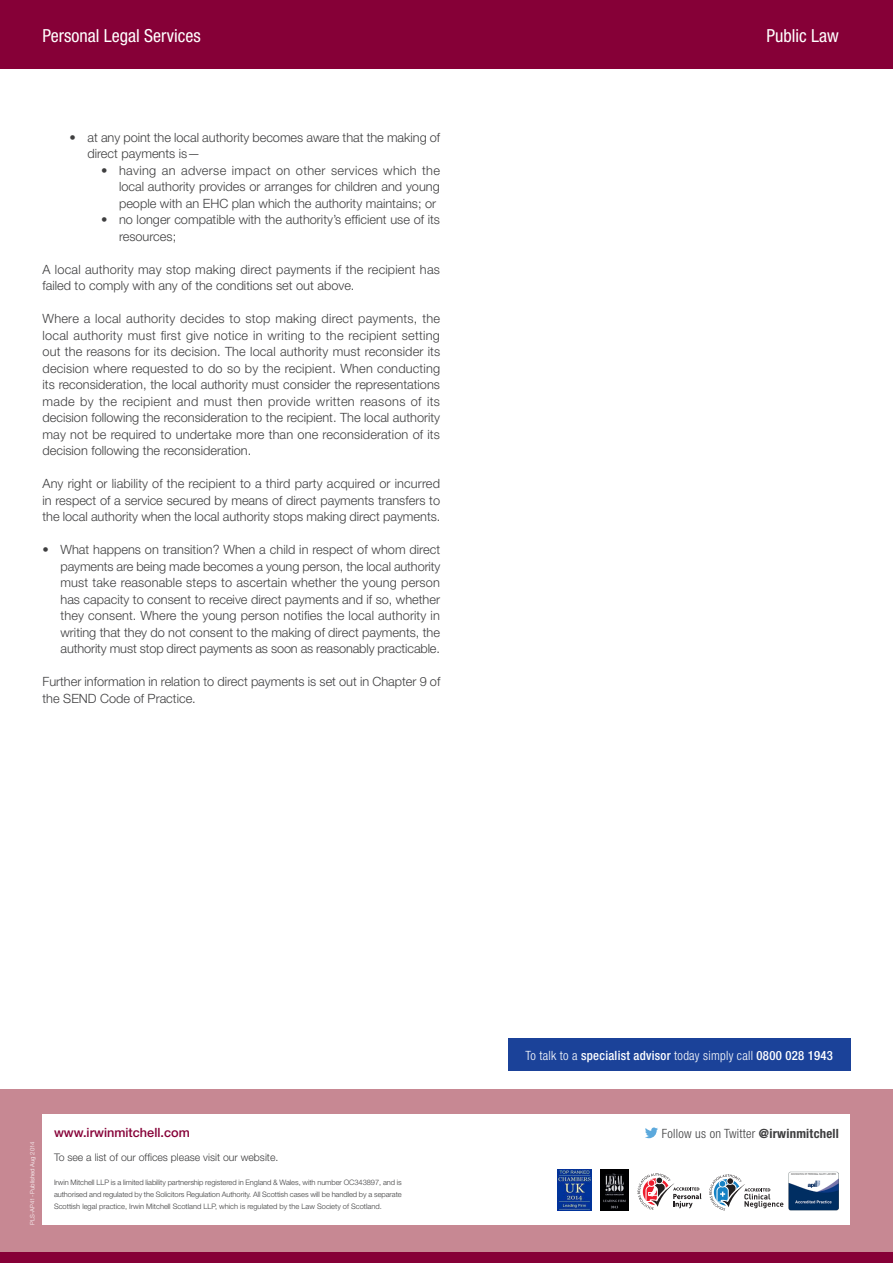
<style>
.page{position:relative;width:893px;height:1263px;background:#fff}
.page>*{position:absolute;margin:0;border:0;box-sizing:border-box;transform-origin:0 0}
.t1{font:condensed 18px "Helvetica Neue";color:#fff}
.Tabs{font:300 12.75px/16.5px "Helvetica Neue";color:#3e3e3f;text-align:justify}
.Tabs_in_tabs_in_tabs{font:300 12.75px/16.5px "Helvetica Neue";color:#3e3e3f;text-align:justify}
.Tabs_in_tabs{font:300 12.75px/16.5px "Helvetica Neue";color:#3e3e3f}
.t2{font:500 condensed 12.75px "Helvetica Neue";letter-spacing:.02em;color:#fff}
.t3{font:300 condensed 12.75px "Helvetica Neue";letter-spacing:.02em;color:#3e3e3f}
.t4{font:500 12.75px "Helvetica Neue";color:#860037}
.t5{font:300 10.5px "Helvetica Neue";color:#3e3e3f}
.t6{font:300 7.5px/12px "Helvetica Neue";color:#3e3e3f;text-align:justify}
.t7{font:300 6px "Helvetica Neue";color:#fff}
.s1{font-weight:300}
.s2{font-weight:700}
</style>
<div class="page">
<div style="left:0;top:0;width:893px;height:68px;background:#860037"></div>
<div style="left:0;top:1090px;width:893px;height:173px;background:#c78893"></div>
<div style="left:43px;top:1114px;width:806px;height:111px;background:#fff"></div>
<svg style="left:645px;top:1127px;width:13px;height:11px"></svg>
<div style="left:0;top:1253px;width:893px;height:10px;background:#860037"></div>
<div style="left:508px;top:1039px;width:342px;height:32px;background:#1b4299"></div>
<svg style="left:638px;top:1173px;width:63px;height:37px"></svg>
<img style="left:788px;top:1171px;width:51px;height:39px">
<svg style="left:709px;top:1174px;width:74px;height:36px"></svg>
<img style="left:557px;top:1169px;width:34px;height:41px">
<img style="left:601px;top:1169px;width:28px;height:41px">
<p class="t1" style="left:43px;top:25px;width:160px">Personal Legal Services</p>
<p class="t1" style="left:766px;top:25px;width:74px">Public Law</p>
<p class="Tabs_in_tabs" style="left:88px;top:129px;width:354px;text-indent:-18px">• at any point the local authority becomes aware that the making of direct payments is—</p>
<p class="Tabs_in_tabs_in_tabs" style="left:119px;top:162px;width:323px;text-indent:-18px">• having an adverse impact on other services which the local authority provides or arranges for children and young people with an EHC plan which the authority maintains; or</p>
<p class="Tabs_in_tabs_in_tabs" style="left:119px;top:211px;width:323px;text-indent:-18px">• no longer compatible with the authority’s efficient use of its resources;</p>
<p class="Tabs" style="left:43px;top:261px;width:399px">A local authority may stop making direct payments if the recipient has failed to comply with any of the conditions set out above.</p>
<p class="Tabs" style="left:43px;top:310px;width:399px">Where a local authority decides to stop making direct payments, the local authority must first give notice in writing to the recipient setting out the reasons for its decision. The local authority must reconsider its decision where requested to do so by the recipient. When conducting its reconsideration, the local authority must consider the representations made by the recipient and must then provide written reasons of its decision following the reconsideration to the recipient. The local authority may not be required to undertake more than one reconsideration of its decision following the reconsideration.</p>
<p class="Tabs" style="left:43px;top:475px;width:399px">Any right or liability of the recipient to a third party acquired or incurred in respect of a service secured by means of direct payments transfers to the local authority when the local authority stops making direct payments.</p>
<p class="Tabs" style="left:61px;top:541px;width:381px;text-indent:-18px">• What happens on transition? When a child in respect of whom direct payments are being made becomes a young person, the local authority must take reasonable steps to ascertain whether the young person has capacity to consent to receive direct payments and if so, whether they consent. Where the young person notifies the local authority in writing that they do not consent to the making of direct payments, the authority must stop direct payments as soon as reasonably practicable.</p>
<p class="Tabs" style="left:43px;top:673px;width:399px">Further information in relation to direct payments is set out in Chapter 9 of the SEND Code of Practice.</p>
<p class="t7" style="left:29px;top:1225px;width:85px;rotate:-90deg">PLS-AP41- Published Aug 2014</p>
<p class="t4" style="left:54px;top:1125px;width:137px">www.irwinmitchell.com</p>
<p class="t5" style="left:54px;top:1151px;width:226px">To see a list of our offices please visit our website.</p>
<p class="t6" style="left:54px;top:1176px;width:349px">Irwin Mitchell LLP is a limited liability partnership registered in England &amp; Wales, with number OC343897, and is authorised and regulated by the Solicitors Regulation Authority. All Scottish cases will be handled by a separate Scottish legal practice, Irwin Mitchell Scotland LLP, which is regulated by the Law Society of Scotland.</p>
<p class="t2" style="left:525px;top:1048px;width:309px"><span class="s1">To talk to a</span> specialist advisor <span class="s1">today simply call</span> 0800 028 1943</p>
<p class="t3" style="left:662px;top:1126px;width:179px">Follow us on Twitter <span class="s2">@irwinmitchell</span></p>
</div>
